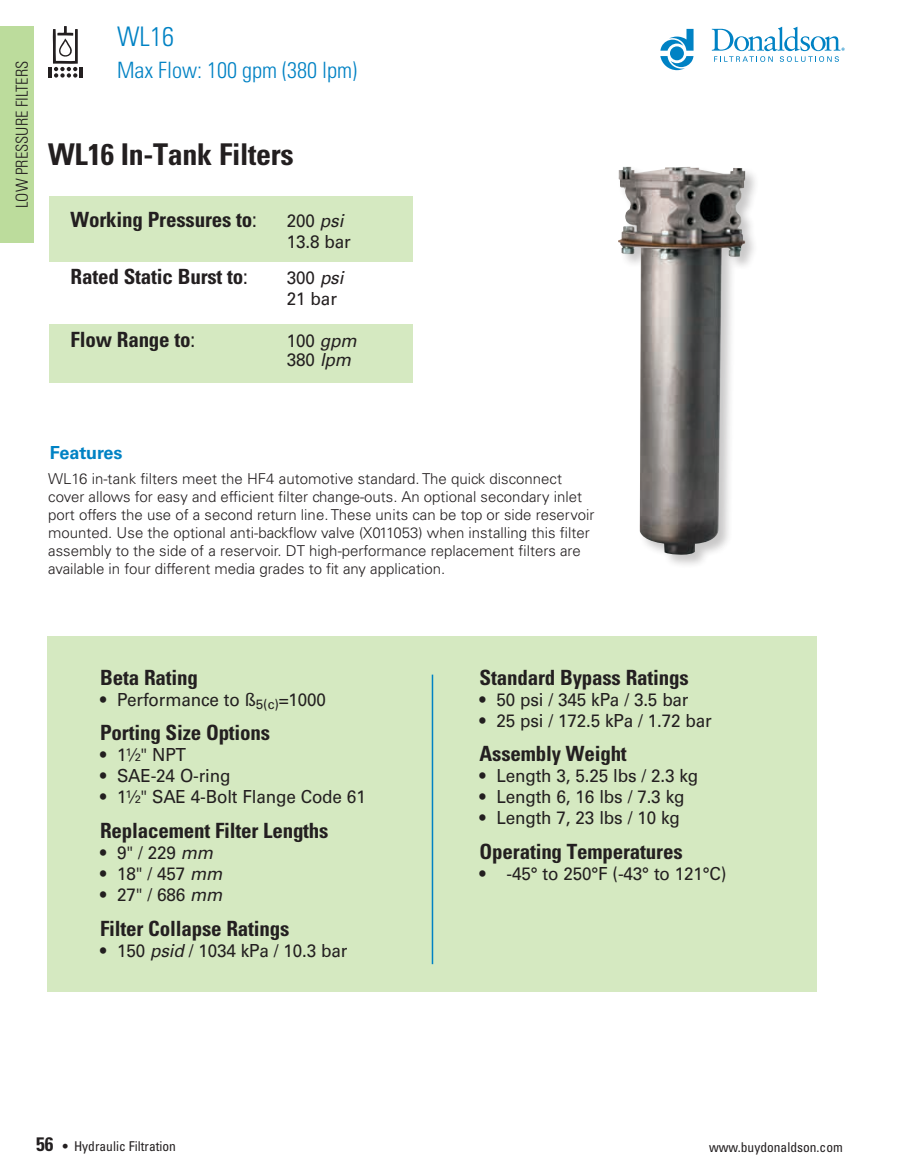
<style>
.page{position:relative;width:905px;height:1174px;background:#fff}
.page>*{position:absolute;margin:0;border:0;box-sizing:border-box;transform-origin:0 0}
.t1{font:700 condensed 30px "Univers LT Std";letter-spacing:-.01em;color:#231f20}
.t2{font:300 condensed 27px "Univers LT Std";color:#0082c4}
.t3{font:300 condensed 22.5px "Univers LT Std";color:#0082c4}
.t4{font:700 condensed 21px "Univers LT Std";letter-spacing:-.01em;color:#231f20}
.t5{font:18px/21px "Univers LT Std";letter-spacing:-.01em;color:#231f20;scale:.95 1}
.t6{font:700 18px "Univers LT Std";color:#0082c4}
.t7{font:300 condensed 16.5px "Univers LT Std";color:#231f20}
.t8{font:300 15px/18px "Univers LT Std";color:#231f20}
.t9{font:condensed 13.5px "Univers LT Std";color:#231f20}
.s1{font-weight:400}
.s2{font-style:italic}
.s3{font-weight:700;font-size:19.5px}
.s4{font-weight:700}
</style>
<div class="page">
<svg style="left:660px;top:29px;width:33px;height:41px"></svg>
<svg style="left:711px;top:27px;width:133px;height:35px"></svg>
<div style="left:0;top:26px;width:33px;height:216px;background:#bcdc9c"></div>
<svg style="left:53px;top:26px;width:25px;height:52px"></svg>
<hr style="left:79px;top:67px;width:4px;height:11px;background:#231f20">
<hr style="left:48px;top:67px;width:4px;height:10px;background:#231f20">
<div style="left:49px;top:196px;width:364px;height:66px;background:#d5e9c1"></div>
<div style="left:49px;top:324px;width:364px;height:58px;background:#d5e9c1"></div>
<div style="left:48px;top:637px;width:769px;height:355px;background:#d5e9c1"></div>
<hr style="left:431px;top:675px;width:2px;height:289px;background:#0082c4">
<div style="left:617px;top:166px;width:143px;height:404px;background:#231f20;opacity:.25"></div>
<img style="left:618px;top:167px;width:127px;height:388px">
<p class="t7" style="left:12px;top:208px;width:149px;rotate:-90deg">LOW PRESSURE FILTERS</p>
<h2 class="t2" style="left:117px;top:21px;width:58px">WL16</h2>
<h3 class="t3" style="left:117px;top:56px;width:241px">Max Flow: 100 gpm (380 lpm)</h3>
<h1 class="t1" style="left:48px;top:136px;width:247px">WL16 In-Tank Filters</h1>
<h3 class="t4" style="left:71px;top:207px;width:188px">Working Pressures to<span class="s1">:</span></h3>
<p class="t5" style="left:287px;top:211px;width:69px">200 <span class="s2">psi<br></span>13.8 bar</p>
<h3 class="t4" style="left:71px;top:264px;width:179px">Rated Static Burst to<span class="s1">:</span></h3>
<p class="t5" style="left:287px;top:267px;width:61px">300 <span class="s2">psi<br></span>21 bar</p>
<h3 class="t4" style="left:71px;top:326px;width:126px">Flow Range to<span class="s1">:</span></h3>
<p class="t5" style="left:287px;top:331px;width:75px;line-height:19.5px">100 <span class="s2">gpm<br></span>380 <span class="s2">lpm</span></p>
<p class="t6" style="left:50px;top:442px;width:74px">Features</p>
<p class="t8" style="left:48px;top:470px;width:547px">WL16 in-tank filters meet the HF4 automotive standard. The quick disconnect cover allows for easy and efficient filter change-outs. An optional secondary inlet port offers the use of a second return line. These units can be top or side reservoir mounted. Use the optional anti-backflow valve (X011053) when installing this filter assembly to the side of a reservoir. DT high-performance replacement filters are available in four different media grades to fit any application.</p>
<h3 class="t4" style="left:100px;top:664px;width:99px">Beta Rating</h3>
<p class="t5" style="left:100px;top:689px;width:239px">• Performance to ß<sub>5(c)</sub>=1000</p>
<h3 class="t4" style="left:100px;top:720px;width:172px">Porting Size Options</h3>
<p class="t5" style="left:100px;top:745px;width:92px">• 1½" NPT</p>
<p class="t5" style="left:100px;top:766px;width:139px">• SAE-24 O-ring</p>
<p class="t5" style="left:100px;top:787px;width:281px">• 1½" SAE 4-Bolt Flange Code 61</p>
<h3 class="t4" style="left:100px;top:818px;width:230px">Replacement Filter Lengths</h3>
<p class="t5" style="left:100px;top:842px;width:120px">• 9" / 229 <span class="s2">mm</span></p>
<p class="t5" style="left:100px;top:863px;width:130px">• 18" / 457 <span class="s2">mm</span></p>
<p class="t5" style="left:100px;top:884px;width:130px">• 27" / 686 <span class="s2">mm</span></p>
<h3 class="t4" style="left:100px;top:916px;width:191px">Filter Collapse Ratings</h3>
<p class="t5" style="left:100px;top:940px;width:262px">• 150 <span class="s2">psid</span> / 1034 kPa / 10.3 bar</p>
<h3 class="t4" style="left:479px;top:664px;width:211px">Standard Bypass Ratings</h3>
<p class="t5" style="left:479px;top:689px;width:221px">• 50 psi / 345 kPa / 3.5 bar</p>
<p class="t5" style="left:479px;top:710px;width:246px">• 25 psi / 172.5 kPa / 1.72 bar</p>
<h3 class="t4" style="left:479px;top:741px;width:149px">Assembly Weight</h3>
<p class="t5" style="left:479px;top:766px;width:232px">• Length 3, 5.25 lbs / 2.3 kg</p>
<p class="t5" style="left:479px;top:787px;width:217px">• Length 6, 16 lbs / 7.3 kg</p>
<p class="t5" style="left:479px;top:808px;width:212px">• Length 7, 23 lbs / 10 kg</p>
<h3 class="t4" style="left:479px;top:839px;width:204px">Operating Temperatures</h3>
<p class="t5" style="left:479px;top:863px;width:261px">• -45° to 250°F (-43° to 121°C)</p>
<p class="t9" style="left:36px;top:1138px;width:141px"><span class="s3">56</span> <span class="s4">•</span> Hydraulic Filtration</p>
<p class="t9" style="left:709px;top:1139px;width:135px">www.buydonaldson.com</p>
</div>
